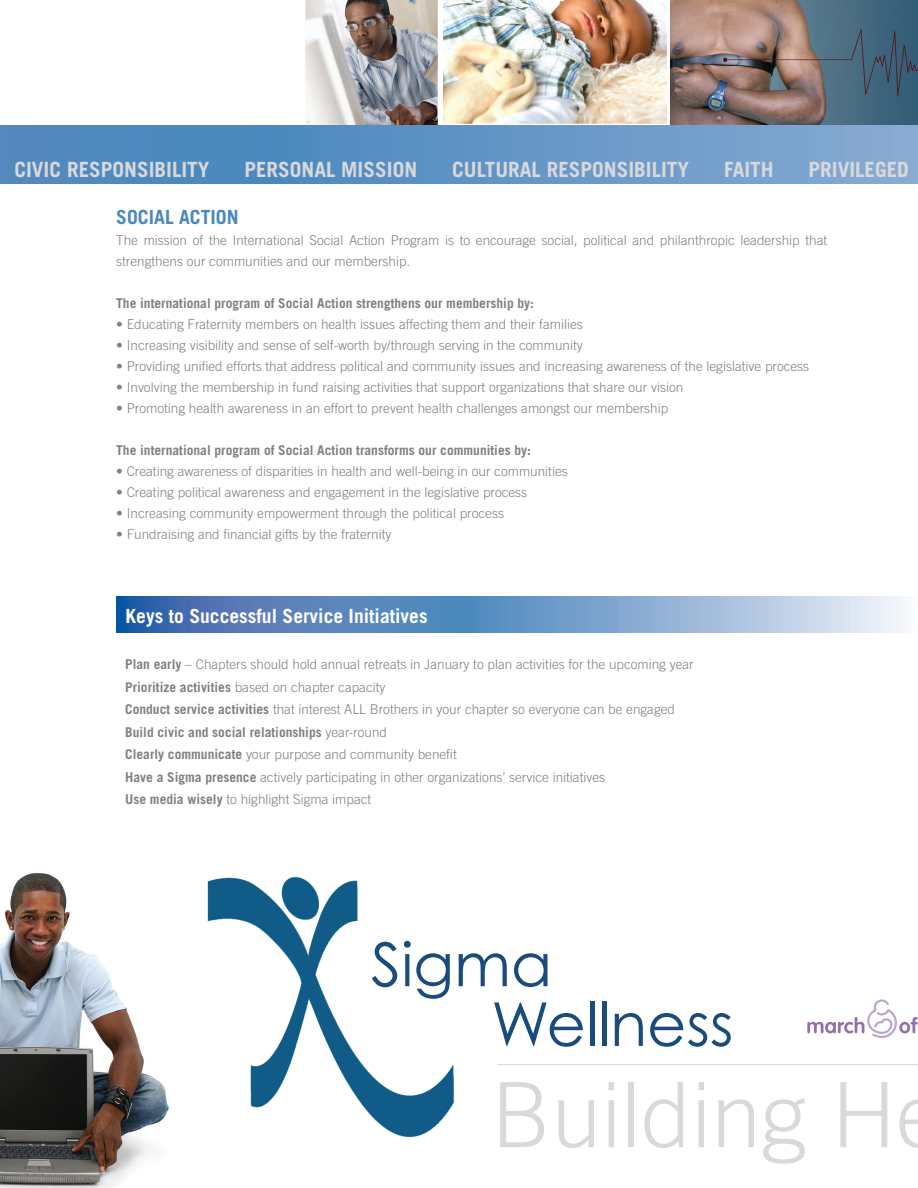
<style>
.page{position:relative;width:918px;height:1188px;background:#fff}
.page>*{position:absolute;margin:0;border:0;box-sizing:border-box;transform-origin:0 0}
.t1{font:300 90px "Trade Gothic";color:#d8d9db}
.t2{font:700 21px "Trade Gothic";color:#d8d9db}
.t3{font:700 19.5px "Trade Gothic";color:#fff}
.t4{font:700 19.5px "Trade Gothic";color:#4a89be}
.t5{font:300 13.5px/22.5px "Trade Gothic";color:#808083}
.t6{font:700 13.5px "Trade Gothic";color:#808083}
.s1{font-weight:700}
</style>
<div class="page">
<img style="left:305px;top:0;width:613px;height:125px">
<img style="left:0;top:873px;width:169px;height:315px">
<svg style="left:0;top:125px;width:918px;height:59px;background:#6294c5"></svg>
<svg style="left:116px;top:597px;width:788px;height:35px;background:#789dca"></svg>
<img style="left:207px;top:876px;width:256px;height:262px">
<svg style="left:372px;top:942px;width:25px;height:45px"></svg>
<svg style="left:404px;top:941px;width:46px;height:58px"></svg>
<svg style="left:459px;top:953px;width:48px;height:33px"></svg>
<svg style="left:514px;top:953px;width:34px;height:34px"></svg>
<svg style="left:494px;top:1002px;width:89px;height:45px"></svg>
<hr style="left:590px;top:1001px;width:4px;height:45px;background:#194b7d">
<hr style="left:602px;top:1001px;width:4px;height:45px;background:#194b7d">
<svg style="left:615px;top:1013px;width:28px;height:33px"></svg>
<svg style="left:650px;top:1013px;width:81px;height:34px"></svg>
<hr style="left:497px;top:1064px;width:421px;height:1px;background:#d8d9db">
<svg style="left:807px;top:999px;width:111px;height:39px"></svg>
<h2 class="t2" style="left:14px;top:156px;width:196px">Civic Responsibility</h2>
<h2 class="t2" style="left:244px;top:156px;width:174px">Personal Mission</h2>
<h2 class="t2" style="left:452px;top:156px;width:238px">Cultural Responsibility</h2>
<h2 class="t2" style="left:724px;top:156px;width:51px">Faith</h2>
<h2 class="t2" style="left:809px;top:156px;width:100px">Privileged</h2>
<h3 class="t4" style="left:116px;top:205px;width:121px">SOCIAL ACTION</h3>
<p class="t5" style="left:116px;top:229px;width:713px;line-height:21px">The mission of the International Social Action Program is to encourage social, political and philanthropic leadership that strengthens our communities and our membership.</p>
<p class="t6" style="left:116px;top:295px;width:419px">The international program of Social Action strengthens our membership by:</p>
<p class="t5" style="left:116px;top:313px;width:468px">• Educating Fraternity members on health issues affecting them and their families</p>
<p class="t5" style="left:116px;top:334px;width:468px">• Increasing visibility and sense of self-worth by/through serving in the community</p>
<p class="t5" style="left:116px;top:355px;width:695px">• Providing unified efforts that address political and community issues and increasing awareness of the legislative process</p>
<p class="t5" style="left:116px;top:376px;width:569px">• Involving the membership in fund raising activities that support organizations that share our vision</p>
<p class="t5" style="left:116px;top:397px;width:554px">• Promoting health awareness in an effort to prevent health challenges amongst our membership</p>
<p class="t6" style="left:116px;top:442px;width:416px">The international program of Social Action transforms our communities by:</p>
<p class="t5" style="left:116px;top:460px;width:453px">• Creating awareness of disparities in health and well-being in our communities</p>
<p class="t5" style="left:116px;top:481px;width:413px">• Creating political awareness and engagement in the legislative process</p>
<p class="t5" style="left:116px;top:502px;width:389px">• Increasing community empowerment through the political process</p>
<p class="t5" style="left:116px;top:523px;width:277px">• Fundraising and financial gifts by the fraternity</p>
<h3 class="t3" style="left:125px;top:604px;width:304px">Keys to Successful Service Initiatives</h3>
<p class="t5" style="left:125px;top:653px;width:570px"><span class="s1">Plan early</span> – Chapters should hold annual retreats in January to plan activities for the upcoming year <span class="s1">Prioritize activities</span> based on chapter capacity<br><span class="s1">Conduct service activities</span> that interest ALL Brothers in your chapter so everyone can be engaged <span class="s1">Build civic and social relationships</span> year-round<br><span class="s1">Clearly communicate</span> your purpose and community benefit<br><span class="s1">Have a Sigma presence</span> actively participating in other organizations’ service initiatives<br><span class="s1">Use media wisely</span> to highlight Sigma impact</p>
<h1 class="t1" style="left:491px;top:1062px;width:407px">Building H</h1>
</div>
